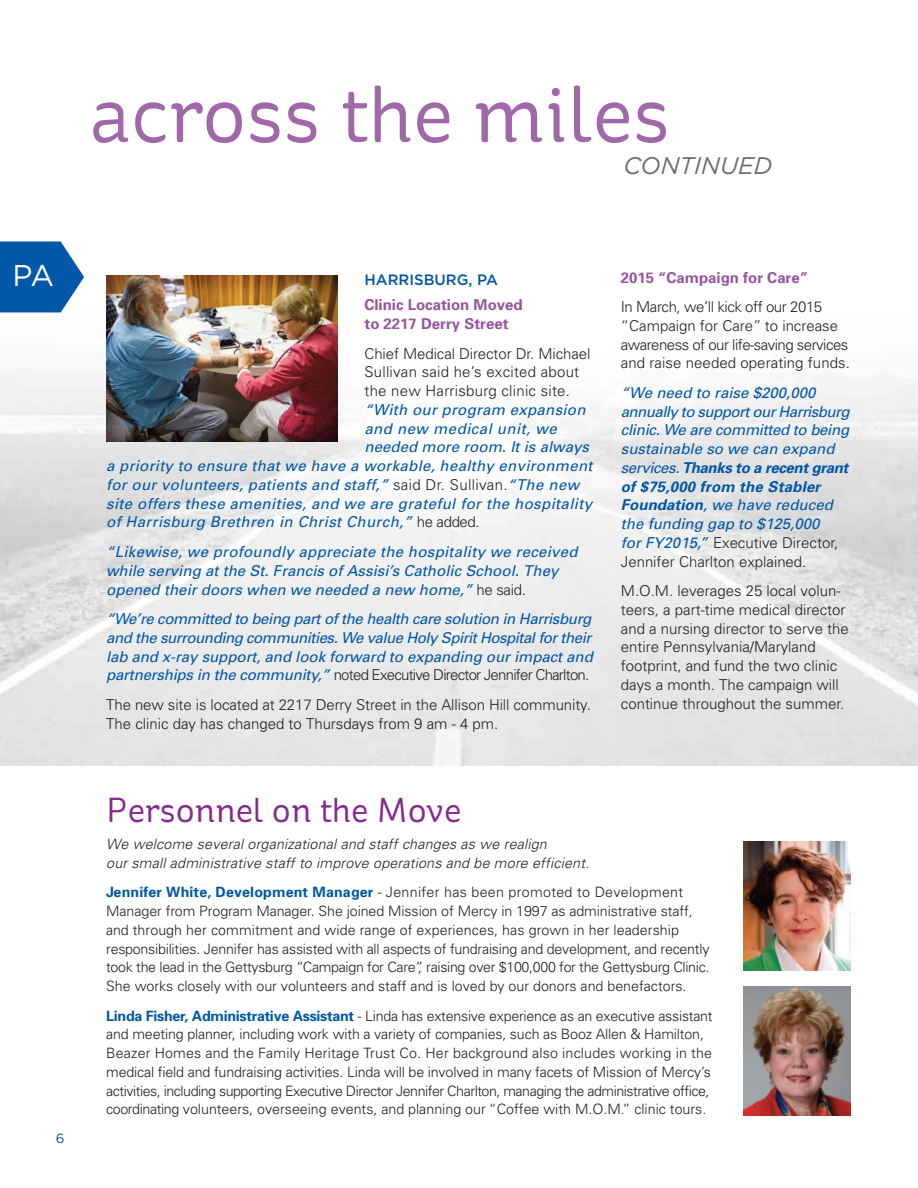
<style>
.page{position:relative;width:918px;height:1188px;background:#fff}
.page>*{position:absolute;margin:0;border:0;box-sizing:border-box;transform-origin:0 0}
.t1{font:81px "St Ryde";color:#a067a9}
.t2{font:34.65px "St Ryde";color:#85298e}
.t3{font:30px "Gotham";color:#fff}
.t4{font:italic 24px "Gotham";color:#6c6d70}
.t5{font:italic 15px/18.8px "Univers";letter-spacing:.005em;color:#0157a8}
.t6{font:300 15px/18.8px "Univers";color:#231f20}
.t7{font:italic 15px "Univers";letter-spacing:.025em;color:#0157a8}
.t8{font:700 15px/18.8px "Univers";color:#97549f}
.t9{font:italic 15px "Univers";letter-spacing:.03em;color:#0157a8}
.t10{font:500 15px "Gotham";color:#0157a8}
.t11{font:300 14.25px/18.8px "Univers";letter-spacing:-.01em;color:#231f20}
.t12{font:italic 300 14.25px/18.8px "Univers";letter-spacing:.015em;color:#231f20}
.t13{font:13.5px "Gotham";color:#0157a8}
.s1{font-weight:300;font-style:normal;color:#231f20}
.s2{font-weight:700}
.s3{font-weight:700;color:#0157a8}
</style>
<div class="page">
<svg style="left:0;top:242px;width:84px;height:70px;background:#236db3"></svg>
<img style="left:106px;top:275px;width:232px;height:167px">
<img style="left:744px;top:841px;width:106px;height:129px">
<img style="left:744px;top:986px;width:106px;height:129px">
<h1 class="t1" style="left:91px;top:90px;width:581px">across the miles</h1>
<h3 class="t4" style="left:623px;top:157px;width:151px">CONTINUED</h3>
<h3 class="t3" style="left:13px;top:265px;width:43px">PA</h3>
<p class="t10" style="left:364px;top:275px;width:135px">HARRISBURG, PA</p>
<p class="t8" style="left:364px;top:297px;width:160px">Clinic Location Moved to 2217 Derry Street</p>
<p class="t6" style="left:365px;top:345px;width:227px">Chief Medical Director Dr. Michael<br>Sullivan said he’s excited about the new Harrisburg clinic site.</p>
<p class="t5" style="left:365px;top:402px;width:223px">“With our program expansion</p>
<p class="t9" style="left:365px;top:423px;width:194px">and new medical unit, we</p>
<p class="t5" style="left:365px;top:439px;width:226px">needed more room. It is always</p>
<p class="t5" style="left:106px;top:458px;width:488px">a priority to ensure that we have a workable, healthy environment</p>
<p class="t5" style="left:106px;top:477px;width:475px">for our volunteers, patients and staff,” <span class="s1">said Dr. Sullivan.</span>“The new</p>
<p class="t7" style="left:106px;top:498px;width:487px">site offers these amenities, and we are grateful for the hospitality</p>
<p class="t7" style="left:106px;top:517px;width:375px">of Harrisburg Brethren in Christ Church,” <span class="s1">he added.</span></p>
<p class="t5" style="left:106px;top:544px;width:473px">“Likewise, we profoundly appreciate the hospitality we received while serving at the St. Francis of Assisi’s Catholic School. They opened their doors when we needed a new home,” <span class="s1">he said.</span></p>
<p class="t5" style="left:106px;top:611px;width:488px;text-align:justify">“We’re committed to being part of the health care solution in Harrisburg and the surrounding communities. We value Holy Spirit Hospital for their lab and x-ray support, and look forward to expanding our impact and partnerships in the community,” <span class="s1">noted Executive Director Jennifer Charlton.</span></p>
<p class="t6" style="left:106px;top:697px;width:486px">The new site is located at 2217 Derry Street in the Allison Hill community.<br>The clinic day has changed to Thursdays from 9 am - 4 pm.</p>
<h2 class="t2" style="left:106px;top:800px;width:357px">Personnel on the Move</h2>
<p class="t8" style="left:621px;top:269px;width:189px">2015 “Campaign for Care”</p>
<p class="t6" style="left:621px;top:299px;width:231px">In March, we’ll kick off our 2015 “Campaign for Care” to increase awareness of our life-saving services and raise needed operating funds.</p>
<p class="t5" style="left:621px;top:385px;width:230px">“We need to raise $200,000 annually to support our Harrisburg clinic. We are committed to being sustainable so we can expand services. <span class="s2">Thanks to a recent grant of $75,000 from the Stabler<br>Foundation</span>, we have reduced the funding gap to $125,000<br>for FY2015,” <span class="s1">Executive Director,<br>Jennifer Charlton explained.</span></p>
<p class="t6" style="left:621px;top:583px;width:230px">M.O.M. leverages 25 local volun&shy;teers, a part-time medical director and a nursing director to serve the entire Pennsylvania/Maryland footprint, and fund the two clinic days a month. The campaign will continue throughout the summer.</p>
<p class="t13" style="left:56px;top:1134px;width:10px">6</p>
<p class="t12" style="left:106px;top:836px;width:485px">We welcome several organizational and staff changes as we realign<br>our small administrative staff to improve operations and be more efficient.</p>
<p class="t11" style="left:106px;top:884px;width:605px"><span class="s3">Jennifer White, Development Manager</span> - Jennifer has been promoted to Development Manager from Program Manager. She joined Mission of Mercy in 1997 as administrative staff, and through her commitment and wide range of experiences, has grown in her leadership responsibilities. Jennifer has assisted with all aspects of fundraising and development, and recently took the lead in the Gettysburg “Campaign for Care”, raising over $100,000 for the Gettysburg Clinic.<br>She works closely with our volunteers and staff and is loved by our donors and benefactors.</p>
<p class="t11" style="left:106px;top:1007px;width:608px"><span class="s3">Linda Fisher, Administrative Assistant</span> - Linda has extensive experience as an executive assistant and meeting planner, including work with a variety of companies, such as Booz Allen &amp; Hamilton, Beazer Homes and the Family Heritage Trust Co. Her background also includes working in the medical field and fundraising activities. Linda will be involved in many facets of Mission of Mercy’s activities, including supporting Executive Director Jennifer Charlton, managing the administrative office, coordinating volunteers, overseeing events, and planning our “Coffee with M.O.M.” clinic tours.</p>
</div>
